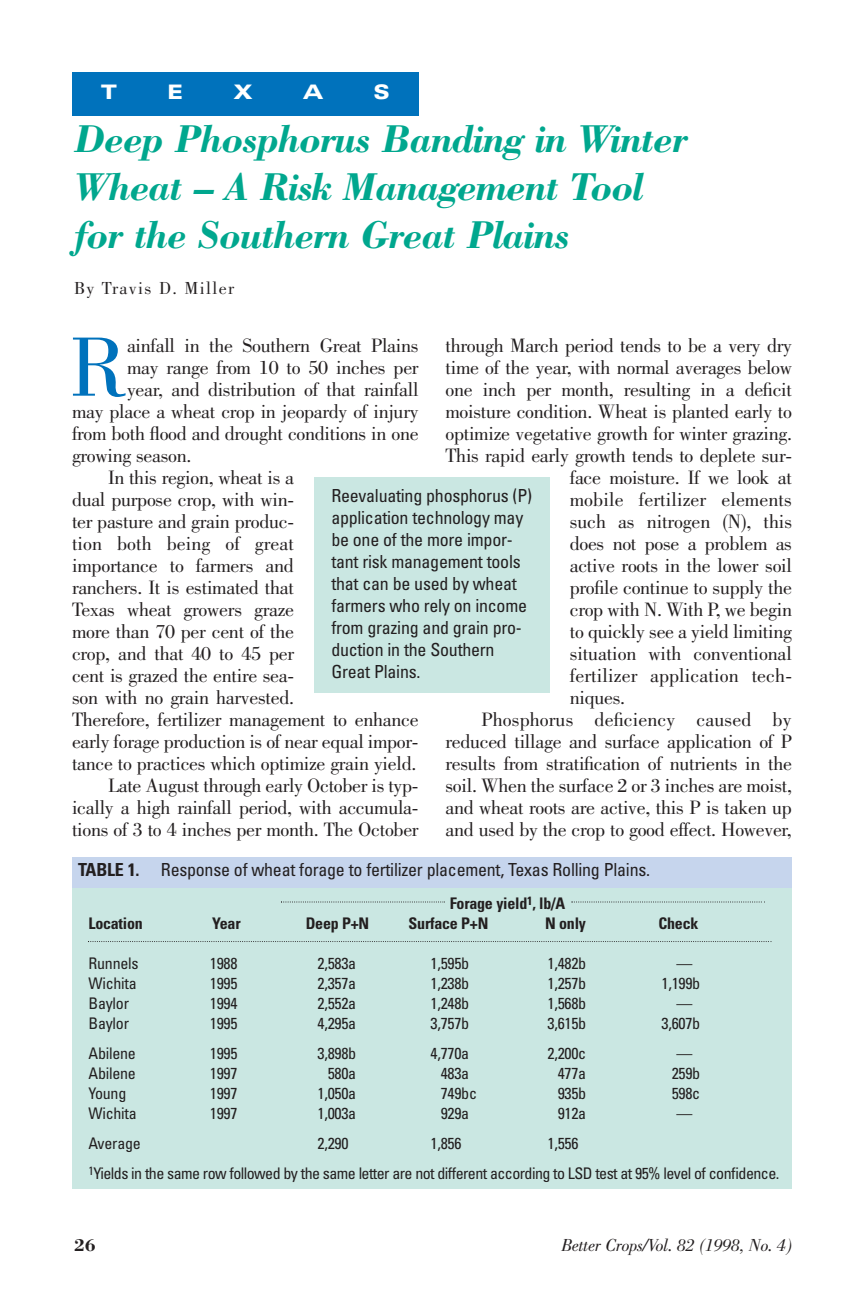
<style>
.page{position:relative;width:864px;height:1296px;background:#fff}
.page>*{position:absolute;margin:0;border:0;box-sizing:border-box;transform-origin:0 0}
.t1{font:87px "Bodoni";color:#0072bc}
.t2{font:italic 700 40px/48px "Bodoni";letter-spacing:-.03em;color:#00a78e}
.t3{font:20px "Bodoni";letter-spacing:-.015em;color:#231f20}
.t4{font:20px "Bodoni";letter-spacing:.005em;color:#231f20}
.t5{font:900 expanded 20px "Univers";color:#fff}
.t6{font:condensed 18px/22px "Univers";letter-spacing:-.015em;color:#231f20}
.t7{font:italic 18px "Bodoni";letter-spacing:-.015em;color:#231f20}
.t8{font:18px "Bodoni";letter-spacing:.075em;color:#231f20}
.t9{font:700 18px "Bodoni";color:#231f20}
.t10{font:condensed 16px "Univers";letter-spacing:-.015em;color:#231f20}
.t11{font:condensed 16px/30px "Univers";letter-spacing:-.035em;color:#231f20}
.t12{font:700 condensed 16px "Univers";letter-spacing:-.015em;color:#231f20}
.s1{font-weight:700}
</style>
<div class="page">
<div style="left:72px;top:888px;width:720px;height:300px;background:#cae7e2"></div>
<div style="left:72px;top:72px;width:346px;height:43px;background:#0072bc"></div>
<div style="left:314px;top:478px;width:236px;height:215px;background:#cae7e2"></div>
<div style="left:72px;top:858px;width:720px;height:30px;background:#c6d5ed"></div>
<svg style="left:88px;top:941px;width:684px;height:1px"></svg>
<svg style="left:281px;top:902px;width:164px;height:1px"></svg>
<svg style="left:572px;top:902px;width:193px;height:1px"></svg>
<p class="t5" style="left:101px;top:84px;width:18px">T</p>
<p class="t5" style="left:167px;top:84px;width:18px">E</p>
<p class="t5" style="left:233px;top:84px;width:21px">X</p>
<p class="t5" style="left:303px;top:84px;width:22px">A</p>
<p class="t5" style="left:373px;top:84px;width:18px">S</p>
<h2 class="t2" style="left:74px;top:119px;width:615px">Deep Phosphorus Banding in Winter<br>Wheat – A Risk Management Tool for the Southern Great Plains</h2>
<p class="t8" style="left:74px;top:281px;width:162px">By Travis D. Miller</p>
<h1 class="t1" style="left:69px;top:335px;width:60px">R</h1>
<p class="t3" style="left:127px;top:338px;width:293px">ainfall in the Southern Great Plains</p>
<p class="t3" style="left:446px;top:338px;width:348px">through March period tends to be a very dry</p>
<p class="t3" style="left:446px;top:360px;width:348px">time of the year, with normal averages below</p>
<p class="t3" style="left:446px;top:382px;width:348px">one inch per month, resulting in a deficit</p>
<p class="t3" style="left:446px;top:404px;width:348px">moisture condition. Wheat is planted early to</p>
<p class="t3" style="left:446px;top:426px;width:348px">optimize vegetative growth for winter grazing.</p>
<p class="t3" style="left:446px;top:448px;width:348px">This rapid early growth tends to deplete sur-</p>
<p class="t3" style="left:570px;top:470px;width:224px">face moisture. If we look at</p>
<p class="t4" style="left:570px;top:492px;width:224px">mobile fertilizer elements</p>
<p class="t3" style="left:570px;top:514px;width:224px">such as nitrogen (N), this</p>
<p class="t3" style="left:570px;top:536px;width:224px">does not pose a problem as</p>
<p class="t3" style="left:570px;top:558px;width:224px">active roots in the lower soil</p>
<p class="t3" style="left:570px;top:580px;width:224px">profile continue to supply the</p>
<p class="t3" style="left:570px;top:602px;width:224px">crop with N. With P, we begin</p>
<p class="t3" style="left:570px;top:624px;width:224px">to quickly see a yield limiting</p>
<p class="t3" style="left:570px;top:646px;width:224px">situation with conventional</p>
<p class="t4" style="left:570px;top:668px;width:224px">fertilizer application tech-</p>
<p class="t3" style="left:570px;top:690px;width:57px">niques.</p>
<p class="t4" style="left:481px;top:712px;width:312px">Phosphorus deficiency caused by</p>
<p class="t3" style="left:445px;top:734px;width:348px">reduced tillage and surface application of P</p>
<p class="t3" style="left:445px;top:756px;width:348px">results from stratification of nutrients in the</p>
<p class="t3" style="left:445px;top:778px;width:348px">soil. When the surface 2 or 3 inches are moist,</p>
<p class="t3" style="left:445px;top:800px;width:348px">and wheat roots are active, this P is taken up</p>
<p class="t3" style="left:445px;top:822px;width:348px">and used by the crop to good effect. However,</p>
<p class="t3" style="left:127px;top:360px;width:293px">may range from 10 to 50 inches per</p>
<p class="t3" style="left:127px;top:382px;width:293px">year, and distribution of that rainfall</p>
<p class="t3" style="left:72px;top:404px;width:348px">may place a wheat crop in jeopardy of injury</p>
<p class="t3" style="left:72px;top:426px;width:348px">from both flood and drought conditions in one</p>
<p class="t3" style="left:72px;top:448px;width:121px">growing season.</p>
<p class="t3" style="left:108px;top:470px;width:188px">In this region, wheat is a</p>
<p class="t3" style="left:72px;top:492px;width:224px">dual purpose crop, with win-</p>
<p class="t3" style="left:72px;top:514px;width:224px">ter pasture and grain produc-</p>
<p class="t4" style="left:72px;top:536px;width:224px">tion both being of great</p>
<p class="t3" style="left:72px;top:558px;width:223px">importance to farmers and</p>
<p class="t3" style="left:72px;top:580px;width:224px">ranchers. It is estimated that</p>
<p class="t3" style="left:72px;top:602px;width:224px">Texas wheat growers graze</p>
<p class="t3" style="left:72px;top:624px;width:224px">more than 70 per cent of the</p>
<p class="t3" style="left:72px;top:646px;width:224px">crop, and that 40 to 45 per</p>
<p class="t3" style="left:72px;top:668px;width:224px">cent is grazed the entire sea-</p>
<p class="t3" style="left:72px;top:690px;width:224px">son with no grain harvested.</p>
<p class="t3" style="left:72px;top:712px;width:348px">Therefore, fertilizer management to enhance</p>
<p class="t3" style="left:72px;top:734px;width:348px">early forage production is of near equal impor-</p>
<p class="t3" style="left:72px;top:756px;width:346px">tance to practices which optimize grain yield.</p>
<p class="t3" style="left:108px;top:778px;width:312px">Late August through early October is typ-</p>
<p class="t3" style="left:72px;top:800px;width:348px">ically a high rainfall period, with accumula-</p>
<p class="t3" style="left:72px;top:822px;width:348px">tions of 3 to 4 inches per month. The October</p>
<p class="t6" style="left:331px;top:486px;width:202px">Reevaluating phosphorus (P) application technology may be one of the more impor&shy;tant risk management tools that can be used by wheat farmers who rely on income from grazing and grain pro&shy;duction in the Southern<br>Great Plains.</p>
<p class="t6" style="left:78px;top:861px;width:574px"><span class="s1">TABLE 1.</span> Response of wheat forage to fertilizer placement, Texas Rolling Plains.</p>
<p class="t12" style="left:450px;top:897px;width:117px">Forage yield<sup>1</sup>, lb/A</p>
<p class="t12" style="left:88px;top:917px;width:56px">Location</p>
<p class="t12" style="left:212px;top:917px;width:30px">Year</p>
<p class="t12" style="left:306px;top:917px;width:65px">Deep P+N</p>
<p class="t12" style="left:409px;top:917px;width:81px">Surface P+N</p>
<p class="t12" style="left:545px;top:917px;width:42px">N only</p>
<p class="t12" style="left:659px;top:917px;width:41px">Check</p>
<p class="t10" style="left:88px;top:957px;width:52px">Runnels</p>
<p class="t10" style="left:210px;top:957px;width:29px">1988</p>
<p class="t10" style="left:318px;top:957px;width:40px">2,583a</p>
<p class="t10" style="left:431px;top:957px;width:40px">1,595b</p>
<p class="t10" style="left:548px;top:957px;width:40px">1,482b</p>
<p class="t10" style="left:677px;top:957px;width:17px">—</p>
<p class="t10" style="left:88px;top:977px;width:50px">Wichita</p>
<p class="t10" style="left:210px;top:977px;width:29px">1995</p>
<p class="t10" style="left:318px;top:977px;width:40px">2,357a</p>
<p class="t10" style="left:431px;top:977px;width:40px">1,238b</p>
<p class="t10" style="left:548px;top:977px;width:40px">1,257b</p>
<p class="t10" style="left:662px;top:977px;width:40px">1,199b</p>
<p class="t10" style="left:88px;top:997px;width:42px">Baylor</p>
<p class="t10" style="left:210px;top:997px;width:29px">1994</p>
<p class="t10" style="left:318px;top:997px;width:40px">2,552a</p>
<p class="t10" style="left:431px;top:997px;width:40px">1,248b</p>
<p class="t10" style="left:548px;top:997px;width:40px">1,568b</p>
<p class="t10" style="left:677px;top:997px;width:17px">—</p>
<p class="t10" style="left:88px;top:1017px;width:42px">Baylor</p>
<p class="t10" style="left:210px;top:1017px;width:29px">1995</p>
<p class="t10" style="left:318px;top:1017px;width:40px">4,295a</p>
<p class="t10" style="left:431px;top:1017px;width:40px">3,757b</p>
<p class="t10" style="left:548px;top:1017px;width:40px">3,615b</p>
<p class="t10" style="left:662px;top:1017px;width:40px">3,607b</p>
<p class="t10" style="left:88px;top:1047px;width:49px">Abilene</p>
<p class="t10" style="left:210px;top:1047px;width:29px">1995</p>
<p class="t10" style="left:318px;top:1047px;width:40px">3,898b</p>
<p class="t10" style="left:431px;top:1047px;width:40px">4,770a</p>
<p class="t10" style="left:548px;top:1047px;width:40px">2,200c</p>
<p class="t10" style="left:677px;top:1047px;width:17px">—</p>
<p class="t10" style="left:88px;top:1067px;width:49px">Abilene</p>
<p class="t10" style="left:210px;top:1067px;width:29px">1997</p>
<p class="t10" style="left:328px;top:1067px;width:30px">580a</p>
<p class="t10" style="left:441px;top:1067px;width:30px">483a</p>
<p class="t10" style="left:558px;top:1067px;width:30px">477a</p>
<p class="t10" style="left:672px;top:1067px;width:30px">259b</p>
<p class="t10" style="left:88px;top:1087px;width:39px">Young</p>
<p class="t10" style="left:210px;top:1087px;width:29px">1997</p>
<p class="t10" style="left:318px;top:1087px;width:40px">1,050a</p>
<p class="t10" style="left:441px;top:1087px;width:38px">749bc</p>
<p class="t10" style="left:558px;top:1087px;width:30px">935b</p>
<p class="t10" style="left:672px;top:1087px;width:30px">598c</p>
<p class="t10" style="left:88px;top:1107px;width:50px">Wichita</p>
<p class="t10" style="left:210px;top:1107px;width:29px">1997</p>
<p class="t10" style="left:318px;top:1107px;width:40px">1,003a</p>
<p class="t10" style="left:441px;top:1107px;width:30px">929a</p>
<p class="t10" style="left:558px;top:1107px;width:30px">912a</p>
<p class="t10" style="left:677px;top:1107px;width:17px">—</p>
<p class="t10" style="left:88px;top:1137px;width:54px">Average</p>
<p class="t10" style="left:318px;top:1137px;width:33px">2,290</p>
<p class="t10" style="left:431px;top:1137px;width:33px">1,856</p>
<p class="t11" style="left:88px;top:1130px;width:692px;text-indent:459px">1,556<br><sup>1</sup>Yields in the same row followed by the same letter are not different according to LSD test at 95% level of confidence.</p>
<p class="t9" style="left:74px;top:1239px;width:23px">26</p>
<p class="t7" style="left:561px;top:1239px;width:232px">Better Crops/Vol. 82 (1998, No. 4)</p>
</div>
